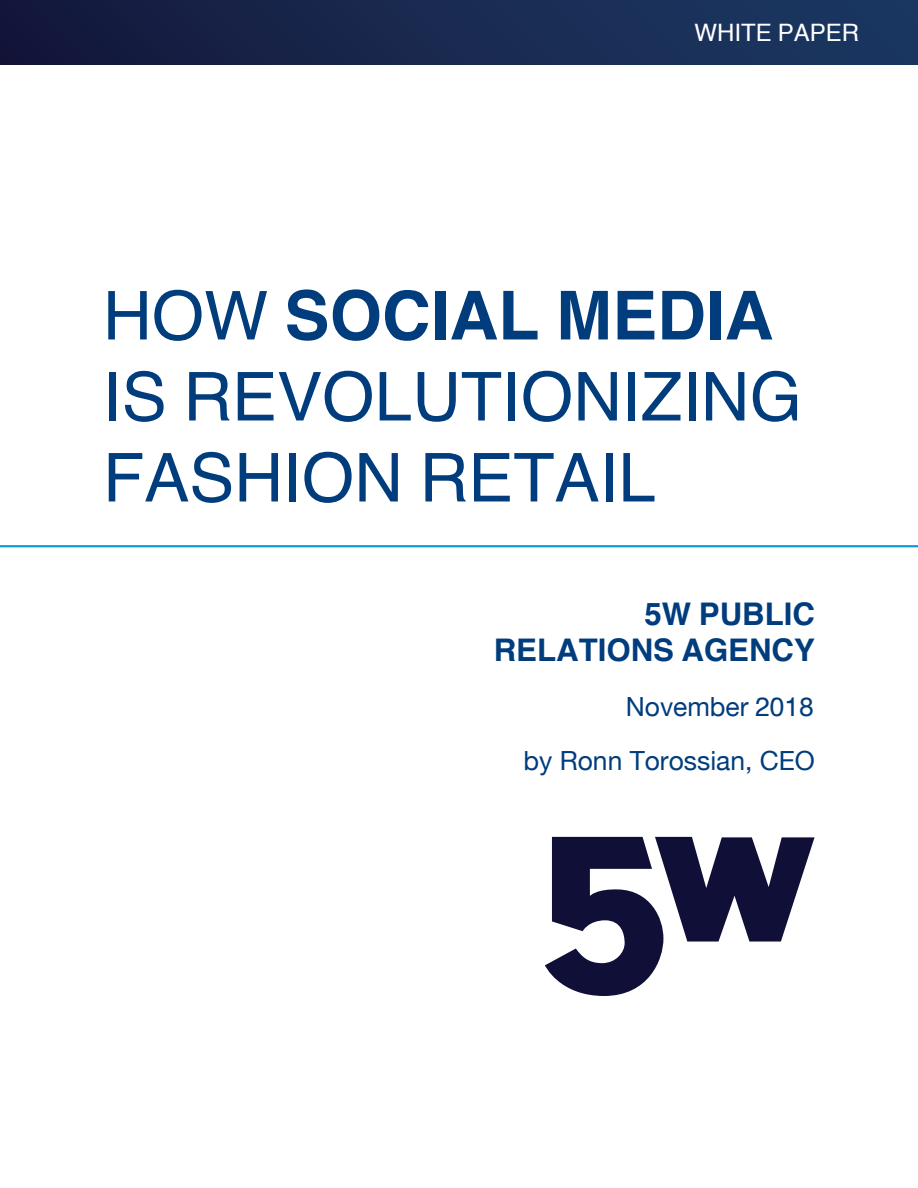
<style>
.page{position:relative;width:918px;height:1188px;background:#fff}
.page>*{position:absolute;margin:0;border:0;box-sizing:border-box;transform-origin:0 0}
.t1{font:67.5px/81px "Helvetica R";color:#013d7d}
.t2{font:700 31.2px "Helvetica R";color:#013d7d}
.t3{font:26.4px "Helvetica Neue";color:#013d7d}
.t4{font:24px "Helvetica R";color:#fff}
.s1{font-weight:700}
.s2{font-family:"Helvetica R"}
</style>
<div class="page">
<div style="left:0;top:0;width:918px;height:65px;background:linear-gradient(to right,#14183b,#1c3963)"></div>
<hr style="left:0;top:545px;width:918px;height:2px;background:#0696d7">
<svg style="left:545px;top:837px;width:270px;height:159px"></svg>
<p class="t4" style="left:695px;top:18px;width:166px">WHITE PAPER</p>
<p class="t1" style="left:103px;top:274px;width:701px">HOW <span class="s1">SOCIAL MEDIA<br></span>IS REVOLUTIONIZING<br>FASHION RETAIL</p>
<p class="t2" style="left:644px;top:594px;width:172px">5W PUBLIC</p>
<p class="t2" style="left:494px;top:630px;width:323px">RELATIONS AGENCY</p>
<p class="t3" style="left:626px;top:687px;width:189px">November <span class="s2">201</span>8</p>
<p class="t3" style="left:524px;top:742px;width:293px">by Ronn Torossian, CEO</p>
</div>
